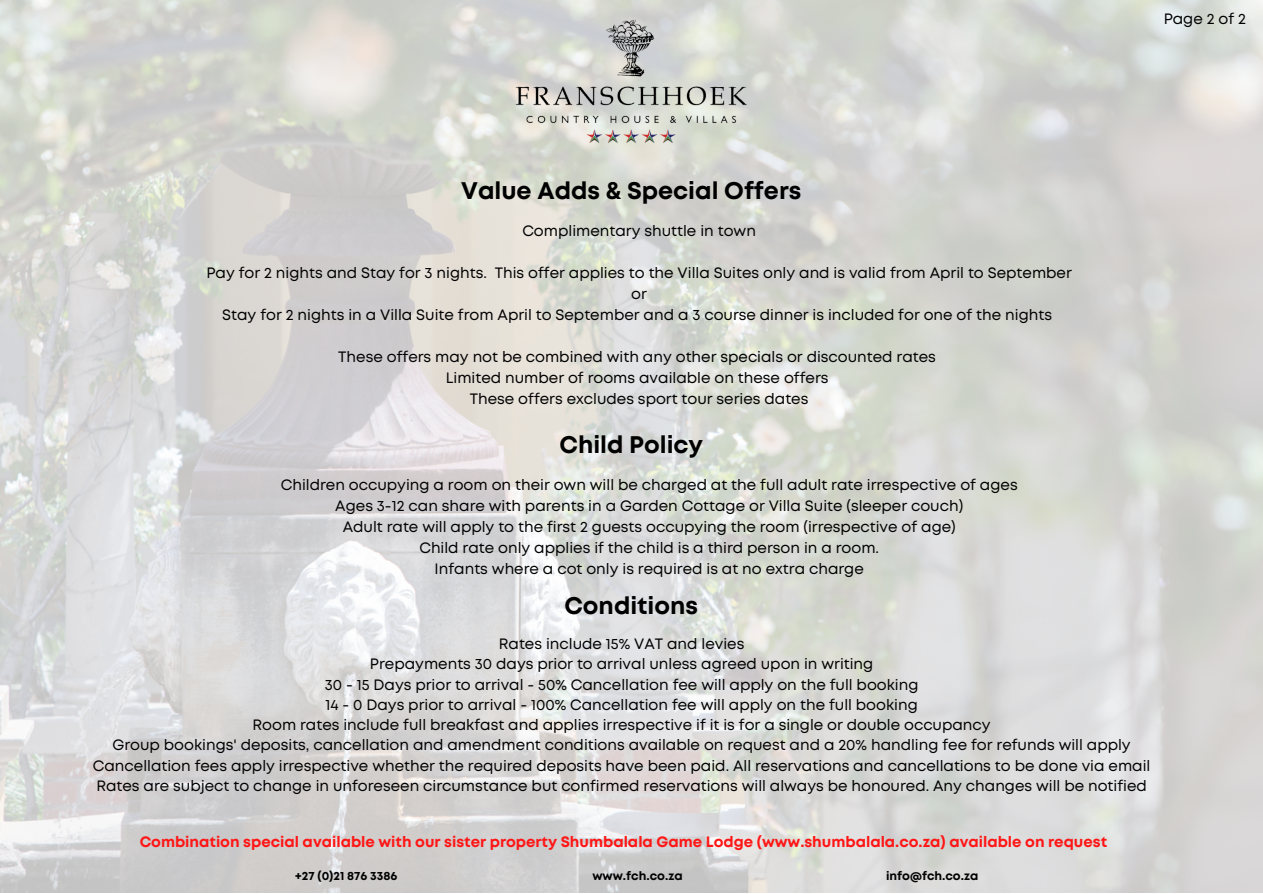
<style>
.page{position:relative;width:1263px;height:894px;background:#fff}
.page>*{position:absolute;margin:0;border:0;box-sizing:border-box;transform-origin:0 0}
.t1{font:700 24px "Mont";color:#000}
.t2{font:15px "Mont";color:#000}
.t3{font:700 15px "Mont";color:#ff1616}
.t4{font:700 12px "Mont";color:#000}
</style>
<div class="page">
<img style="left:0;top:0;width:1263px;height:892px">
<img style="left:507px;top:12px;width:248px;height:139px">
<p class="t2" style="left:1164px;top:13px;width:84px">Page 2 of 2</p>
<p class="t1" style="left:461px;top:181px;width:342px">Value Adds &amp; Special Offers</p>
<p class="t2" style="left:522px;top:225px;width:235px">Complimentary shuttle in town</p>
<p class="t2" style="left:206px;top:267px;width:867px">Pay for 2 nights and Stay for 3 nights. This offer applies to the Villa Suites only and is valid from April to September</p>
<p class="t2" style="left:631px;top:288px;width:17px">or</p>
<p class="t2" style="left:222px;top:309px;width:831px">Stay for 2 nights in a Villa Suite from April to September and a 3 course dinner is included for one of the nights</p>
<p class="t2" style="left:338px;top:351px;width:599px">These offers may not be combined with any other specials or discounted rates</p>
<p class="t2" style="left:446px;top:372px;width:384px">Limited number of rooms available on these offers</p>
<p class="t2" style="left:470px;top:393px;width:340px">These offers excludes sport tour series dates</p>
<p class="t1" style="left:560px;top:435px;width:145px">Child Policy</p>
<p class="t2" style="left:281px;top:479px;width:738px">Children occupying a room on their own will be charged at the full adult rate irrespective of ages</p>
<p class="t2" style="left:335px;top:500px;width:629px">Ages 3-12 can share with parents in a Garden Cottage or Villa Suite (sleeper couch)</p>
<p class="t2" style="left:343px;top:521px;width:615px">Adult rate will apply to the first 2 guests occupying the room (irrespective of age)</p>
<p class="t2" style="left:419px;top:542px;width:461px">Child rate only applies if the child is a third person in a room.</p>
<p class="t2" style="left:435px;top:563px;width:431px">Infants where a cot only is required is at no extra charge</p>
<p class="t1" style="left:564px;top:597px;width:135px">Conditions</p>
<p class="t2" style="left:499px;top:638px;width:247px">Rates include 15% VAT and levies</p>
<p class="t2" style="left:370px;top:658px;width:505px">Prepayments 30 days prior to arrival unless agreed upon in writing</p>
<p class="t2" style="left:325px;top:678px;width:595px">30 - 15 Days prior to arrival - 50% Cancellation fee will apply on the full booking</p>
<p class="t2" style="left:325px;top:698px;width:594px">14 - 0 Days prior to arrival - 100% Cancellation fee will apply on the full booking</p>
<p class="t2" style="left:253px;top:719px;width:740px">Room rates include full breakfast and applies irrespective if it is for a single or double occupancy</p>
<p class="t2" style="left:113px;top:739px;width:1020px">Group bookings' deposits, cancellation and amendment conditions available on request and a 20% handling fee for refunds will apply</p>
<p class="t2" style="left:93px;top:759px;width:1059px">Cancellation fees apply irrespective whether the required deposits have been paid. All reservations and cancellations to be done via email</p>
<p class="t2" style="left:96px;top:779px;width:1052px">Rates are subject to change in unforeseen circumstance but confirmed reservations will always be honoured. Any changes will be notified</p>
<p class="t3" style="left:140px;top:836px;width:969px">Combination special available with our sister property Shumbalala Game Lodge (www.shumbalala.co.za) available on request</p>
<p class="t4" style="left:295px;top:870px;width:104px">+27 (0)21 876 3386</p>
<p class="t4" style="left:592px;top:870px;width:92px">www.fch.co.za</p>
<p class="t4" style="left:886px;top:870px;width:94px">info@fch.co.za</p>
</div>
